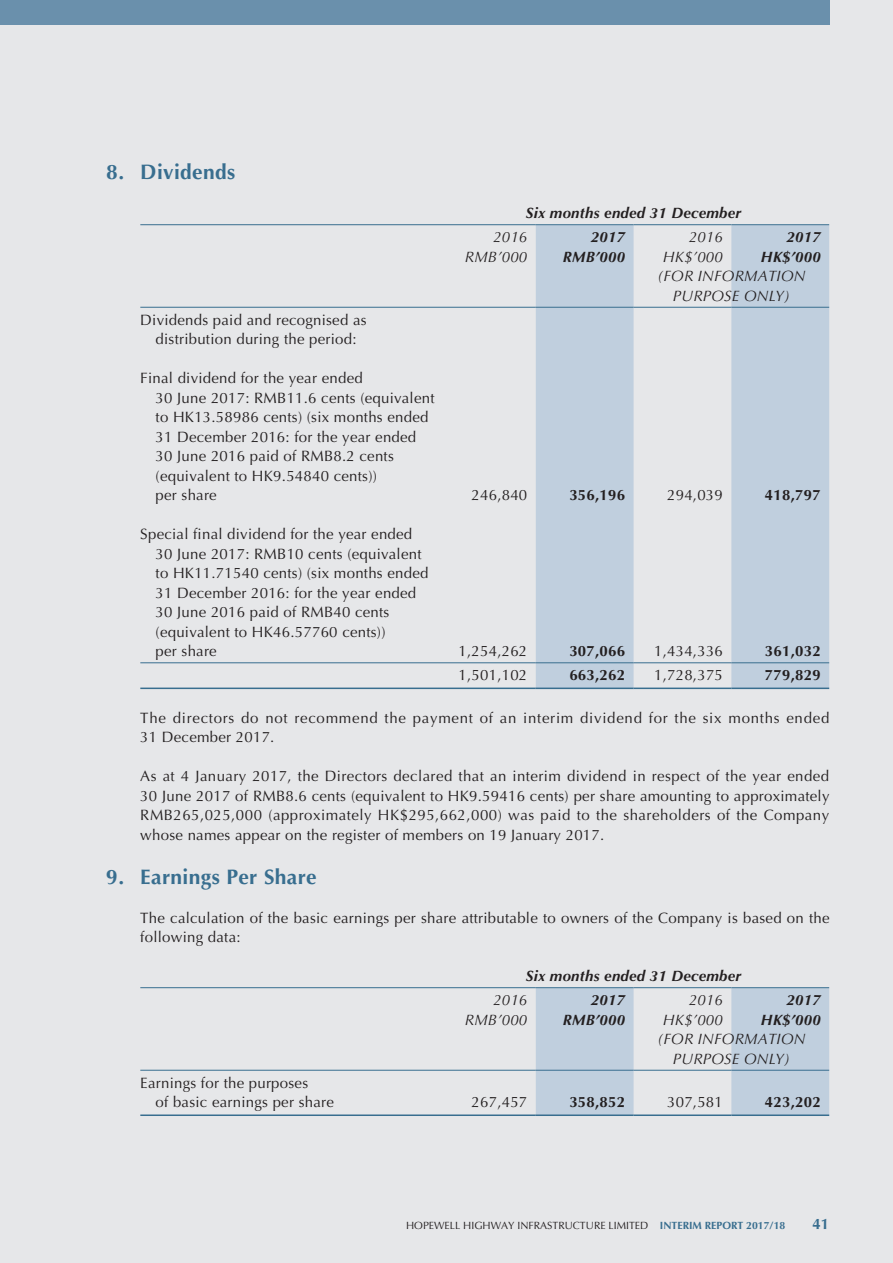
<style>
.page{position:relative;width:893px;height:1263px;background:#e6e7e9}
.page>*{position:absolute;margin:0;border:0;box-sizing:border-box;transform-origin:0 0}
._01_H1{font:700 21px "Optima LT Std";letter-spacing:.015em;color:#386e8f}
._50_Table_txt{font:15px "Optima LT Std";letter-spacing:.015em;color:#231f20}
._00_txt{font:15px/19.5px "Optima LT Std";letter-spacing:.015em;color:#231f20;text-align:justify}
._50_Table_txt-2{font:italic 15px/19.5px "Optima LT Std";letter-spacing:.015em;color:#231f20;text-align:center}
._50_Table_txt-3{font:italic 700 15px "Optima LT Std";letter-spacing:.015em;color:#231f20}
._00_txt-2{font:15px/19.5px "Optima LT Std";letter-spacing:.05em;color:#231f20}
._50_Table_txt-4{font:700 15px "Optima LT Std";letter-spacing:.015em;color:#231f20}
.t1{font:700 15px "Optima LT Std";color:#386e8f}
.t2{font:10.5px "Optima LT Std";color:#231f20}
.s1{font-weight:700;color:#386e8f}
</style>
<div class="page">
<div style="left:0;top:0;width:829px;height:24px;background:#6a90ac"></div>
<svg style="left:536px;top:225px;width:293px;height:462px;fill:#c0cfde"></svg>
<hr style="left:140px;top:224px;width:298px;height:1px;background:#386e8f">
<hr style="left:438px;top:224px;width:98px;height:1px;background:#386e8f">
<hr style="left:536px;top:224px;width:98px;height:1px;background:#386e8f">
<hr style="left:634px;top:224px;width:97px;height:1px;background:#386e8f">
<hr style="left:731px;top:224px;width:98px;height:1px;background:#386e8f">
<hr style="left:140px;top:307px;width:298px;height:1px;background:#386e8f">
<hr style="left:438px;top:307px;width:98px;height:1px;background:#386e8f">
<hr style="left:536px;top:307px;width:98px;height:1px;background:#386e8f">
<hr style="left:634px;top:307px;width:97px;height:1px;background:#386e8f">
<hr style="left:731px;top:307px;width:98px;height:1px;background:#386e8f">
<hr style="left:140px;top:662px;width:298px;height:1px;background:#386e8f">
<hr style="left:438px;top:662px;width:98px;height:1px;background:#386e8f">
<hr style="left:536px;top:662px;width:98px;height:1px;background:#386e8f">
<hr style="left:634px;top:662px;width:97px;height:1px;background:#386e8f">
<hr style="left:731px;top:662px;width:98px;height:1px;background:#386e8f">
<hr style="left:140px;top:687px;width:298px;height:2px;background:#386e8f">
<hr style="left:438px;top:687px;width:98px;height:2px;background:#386e8f">
<hr style="left:536px;top:687px;width:98px;height:2px;background:#386e8f">
<hr style="left:634px;top:687px;width:97px;height:2px;background:#386e8f">
<hr style="left:731px;top:687px;width:98px;height:2px;background:#386e8f">
<svg style="left:536px;top:988px;width:293px;height:126px"></svg>
<hr style="left:140px;top:987px;width:298px;height:1px;background:#386e8f">
<hr style="left:438px;top:987px;width:98px;height:1px;background:#386e8f">
<hr style="left:536px;top:987px;width:98px;height:1px;background:#386e8f">
<hr style="left:634px;top:987px;width:97px;height:1px;background:#386e8f">
<hr style="left:731px;top:987px;width:98px;height:1px;background:#386e8f">
<hr style="left:140px;top:1070px;width:298px;height:1px;background:#386e8f">
<hr style="left:438px;top:1070px;width:98px;height:1px;background:#386e8f">
<hr style="left:536px;top:1070px;width:98px;height:1px;background:#386e8f">
<hr style="left:634px;top:1070px;width:97px;height:1px;background:#386e8f">
<hr style="left:731px;top:1070px;width:98px;height:1px;background:#386e8f">
<hr style="left:140px;top:1114px;width:298px;height:2px;background:#386e8f">
<hr style="left:438px;top:1114px;width:98px;height:2px;background:#386e8f">
<hr style="left:536px;top:1114px;width:98px;height:2px;background:#386e8f">
<hr style="left:634px;top:1114px;width:97px;height:2px;background:#386e8f">
<hr style="left:731px;top:1114px;width:98px;height:2px;background:#386e8f">
<p class="_01_H1" style="left:106px;top:160px;width:131px">8. Dividends</p>
<p class="_50_Table_txt-3" style="left:526px;top:204px;width:217px">Six months ended 31 December</p>
<p class="_50_Table_txt-2" style="left:493px;top:227px;width:36px">2016</p>
<p class="_50_Table_txt-3" style="left:591px;top:228px;width:36px">2017</p>
<p class="_50_Table_txt-2" style="left:689px;top:227px;width:36px">2016</p>
<p class="_50_Table_txt-3" style="left:787px;top:228px;width:36px">2017</p>
<p class="_50_Table_txt-2" style="left:465px;top:247px;width:64px">RMB’000</p>
<p class="_50_Table_txt-3" style="left:563px;top:248px;width:64px">RMB’000</p>
<p class="_50_Table_txt-2" style="left:663px;top:247px;width:62px">HK$’000</p>
<p class="_50_Table_txt-3" style="left:761px;top:248px;width:61px">HK$’000</p>
<p class="_50_Table_txt-2" style="left:657px;top:266px;width:150px">(FOR INFORMATION<br>PURPOSE ONLY)</p>
<p class="_50_Table_txt" style="left:140px;top:311px;width:228px">Dividends paid and recognised as</p>
<p class="_50_Table_txt" style="left:156px;top:330px;width:203px">distribution during the period:</p>
<p class="_50_Table_txt" style="left:140px;top:369px;width:224px">Final dividend for the year ended</p>
<p class="_50_Table_txt" style="left:156px;top:389px;width:281px">30 June 2017: RMB11.6 cents (equivalent</p>
<p class="_50_Table_txt" style="left:156px;top:408px;width:274px">to HK13.58986 cents) (six months ended</p>
<p class="_50_Table_txt" style="left:156px;top:428px;width:262px">31 December 2016: for the year ended</p>
<p class="_50_Table_txt" style="left:156px;top:447px;width:240px">30 June 2016 paid of RMB8.2 cents</p>
<p class="_50_Table_txt" style="left:156px;top:467px;width:223px">(equivalent to HK9.54840 cents))</p>
<p class="_50_Table_txt" style="left:156px;top:486px;width:63px">per share</p>
<p class="_50_Table_txt" style="left:472px;top:486px;width:57px">246,840</p>
<p class="_50_Table_txt-4" style="left:569px;top:486px;width:57px">356,196</p>
<p class="_50_Table_txt" style="left:667px;top:486px;width:57px">294,039</p>
<p class="_50_Table_txt-4" style="left:765px;top:486px;width:57px">418,797</p>
<p class="_50_Table_txt" style="left:140px;top:525px;width:273px">Special final dividend for the year ended</p>
<p class="_50_Table_txt" style="left:156px;top:545px;width:267px">30 June 2017: RMB10 cents (equivalent</p>
<p class="_50_Table_txt" style="left:156px;top:564px;width:274px">to HK11.71540 cents) (six months ended</p>
<p class="_50_Table_txt" style="left:156px;top:584px;width:262px">31 December 2016: for the year ended</p>
<p class="_50_Table_txt" style="left:156px;top:603px;width:235px">30 June 2016 paid of RMB40 cents</p>
<p class="_50_Table_txt" style="left:156px;top:623px;width:231px">(equivalent to HK46.57760 cents))</p>
<p class="_50_Table_txt" style="left:156px;top:642px;width:63px">per share</p>
<p class="_50_Table_txt" style="left:459px;top:642px;width:70px">1,254,262</p>
<p class="_50_Table_txt-4" style="left:569px;top:642px;width:57px">307,066</p>
<p class="_50_Table_txt" style="left:654px;top:642px;width:70px">1,434,336</p>
<p class="_50_Table_txt-4" style="left:765px;top:642px;width:57px">361,032</p>
<p class="_50_Table_txt" style="left:459px;top:666px;width:70px">1,501,102</p>
<p class="_50_Table_txt-4" style="left:569px;top:666px;width:57px">663,262</p>
<p class="_50_Table_txt" style="left:654px;top:666px;width:70px">1,728,375</p>
<p class="_50_Table_txt-4" style="left:765px;top:666px;width:57px">779,829</p>
<p class="_00_txt-2" style="left:140px;top:708px;width:690px">The directors do not recommend the payment of an interim dividend for the six months ended<br>31 December 2017.</p>
<p class="_00_txt" style="left:140px;top:767px;width:691px">As at 4 January 2017, the Directors declared that an interim dividend in respect of the year ended 30 June 2017 of RMB8.6 cents (equivalent to HK9.59416 cents) per share amounting to approximately RMB265,025,000 (approximately HK$295,662,000) was paid to the shareholders of the Company whose names appear on the register of members on 19 January 2017.</p>
<p class="_01_H1" style="left:106px;top:864px;width:212px">9. Earnings Per Share</p>
<p class="_00_txt" style="left:140px;top:908px;width:691px">The calculation of the basic earnings per share attributable to owners of the Company is based on the following data:</p>
<p class="_50_Table_txt-3" style="left:526px;top:967px;width:217px">Six months ended 31 December</p>
<p class="_50_Table_txt-2" style="left:493px;top:990px;width:36px">2016</p>
<p class="_50_Table_txt-3" style="left:591px;top:991px;width:36px">2017</p>
<p class="_50_Table_txt-2" style="left:689px;top:990px;width:36px">2016</p>
<p class="_50_Table_txt-3" style="left:787px;top:991px;width:36px">2017</p>
<p class="_50_Table_txt-2" style="left:465px;top:1010px;width:64px">RMB’000</p>
<p class="_50_Table_txt-3" style="left:563px;top:1010px;width:64px">RMB’000</p>
<p class="_50_Table_txt-2" style="left:663px;top:1010px;width:62px">HK$’000</p>
<p class="_50_Table_txt-3" style="left:761px;top:1010px;width:61px">HK$’000</p>
<p class="_50_Table_txt-2" style="left:657px;top:1029px;width:150px">(FOR INFORMATION<br>PURPOSE ONLY)</p>
<p class="_50_Table_txt" style="left:140px;top:1074px;width:169px">Earnings for the purposes</p>
<p class="_50_Table_txt" style="left:156px;top:1093px;width:180px">of basic earnings per share</p>
<p class="_50_Table_txt" style="left:472px;top:1093px;width:57px">267,457</p>
<p class="_50_Table_txt-4" style="left:569px;top:1093px;width:57px">358,852</p>
<p class="_50_Table_txt" style="left:667px;top:1093px;width:57px">307,581</p>
<p class="_50_Table_txt-4" style="left:765px;top:1093px;width:57px">423,202</p>
<p class="t2" style="left:406px;top:1220px;width:381px">HOPEWELL HIGHWAY INFRASTRUCTURE LIMITED <span class="s1">INTERIM REPORT 2017/18</span></p>
<p class="t1" style="left:812px;top:1215px;width:18px">41</p>
</div>
